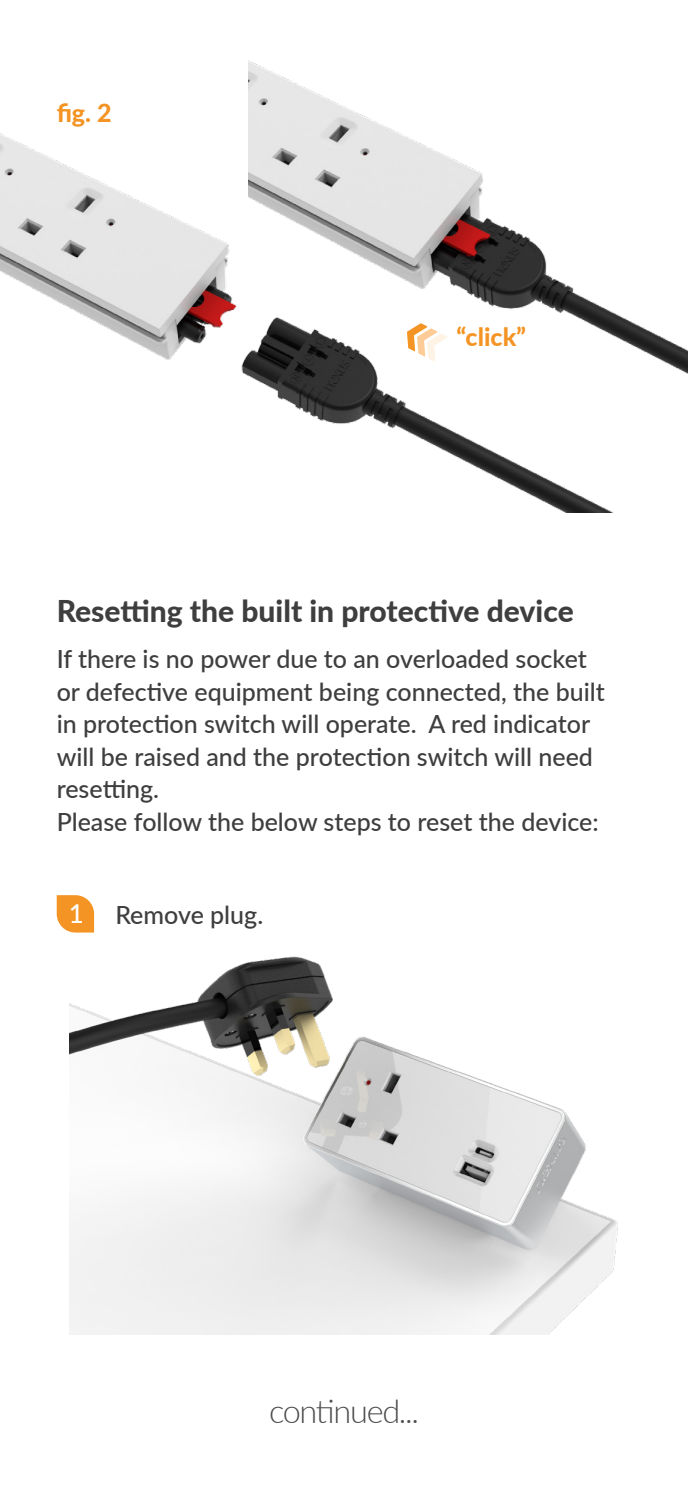
<style>
.page{position:relative;width:688px;height:1489px;background:#fff}
.page>*{position:absolute;margin:0;border:0;box-sizing:border-box;transform-origin:0 0}
.t1{font:300 32.5px "Lato";letter-spacing:-.04em;color:#4b4c4d}
.t2{font:800 30px "Lato";color:#3e3e3f}
.t3{font:500 26px "Lato";color:#fff}
.t4{font:500 25px/32.5px "Lato";color:#3e3e3f}
.t5{font:800 25px "Lato";color:#f49424}
</style>
<div class="page">
<svg style="left:57px;top:895px;width:37px;height:37px"></svg>
<img style="left:248px;top:60px;width:440px;height:314px">
<img style="left:0;top:102px;width:631px;height:410px">
<svg style="left:407px;top:323px;width:40px;height:39px"></svg>
<img style="left:69px;top:956px;width:549px;height:378px">
<p class="t5" style="left:57px;top:94px;width:56px">fig. 2</p>
<p class="t5" style="left:456px;top:318px;width:71px">“click”</p>
<p class="t2" style="left:57px;top:588px;width:518px">Resetting the built in protective device</p>
<p class="t4" style="left:57px;top:641px;width:549px">If there is no power due to an overloaded socket or defective equipment being connected, the built in protection switch will operate. A red indicator will be raised and the protection switch will need resetting.<br>Please follow the below steps to reset the device:</p>
<p class="t3" style="left:69px;top:895px;width:17px">1</p>
<p class="t4" style="left:115px;top:897px;width:149px">Remove plug.</p>
<p class="t1" style="left:269px;top:1388px;width:152px">continued...</p>
</div>
